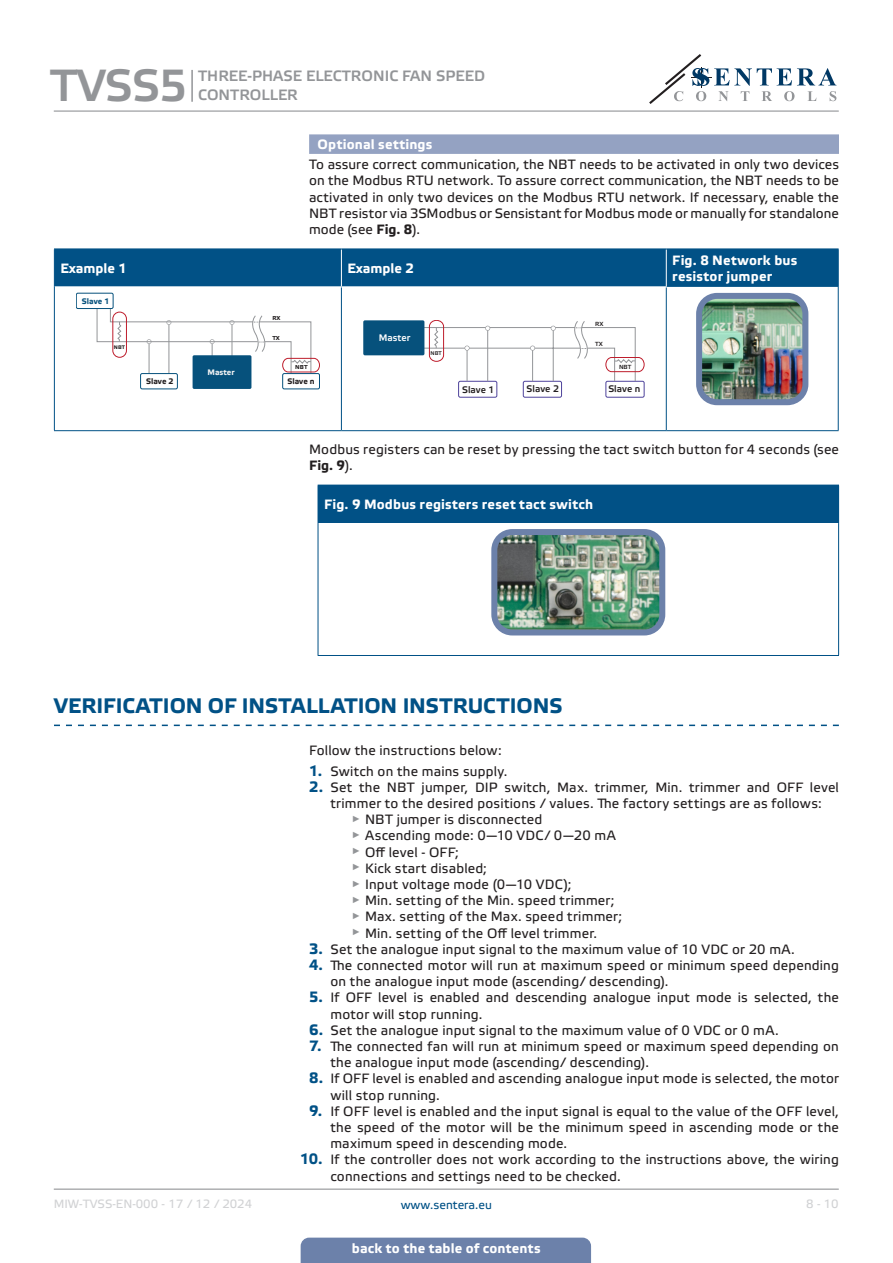
<style>
.page{position:relative;width:893px;height:1263px;background:#fff}
.page>*{position:absolute;margin:0;border:0;box-sizing:border-box;transform-origin:0 0}
.t1{font:45px "Etelka Medium Pro";letter-spacing:-.02em;color:#939598}
.t2{font:700 21px "Etelka Text Pro";color:#015186}
.t3{font:15px/19.5px "Etelka Medium Pro";color:#939598}
.body{font:13.5px/16.2px "Etelka Text Pro";letter-spacing:.015em;color:#231f20}
.table_text{font:700 13.5px/16.2px "Etelka Text Pro";letter-spacing:.015em;color:#fff}
.Numbering{font:13.5px "Etelka Text Pro";letter-spacing:.015em;color:#231f20}
.Number-roman{font:700 13.5px "Etelka Text Pro";letter-spacing:.015em;color:#fff}
.head-table{font:700 13.5px "Etelka Text Pro";color:#fff}
.t4{font:12px "Etelka Text Pro";color:#d1d2d4}
.t5{font:12px "Etelka Text Pro";color:#015186}
.t6{font:9.45px "Etelka Medium Pro";color:#231f20}
.t7{font:9.45px "Etelka Medium Pro";color:#fff}
.t8{font:700 7.95px "Etelka Text Pro";color:#231f20}
.t9{font:700 7.95px "Etelka Text Pro";color:#f2f3f4}
.t10{font:700 7.95px "Etelka Text Pro";color:#06517c}
.t11{font:6px "Etelka Medium Pro";color:#231f20}
.t12{font:700 5.7px "Etelka Text Pro";color:#231f20}
.t13{font:5.4px "Etelka Medium Pro";color:#231f20}
.t14{font:700 5.1px "Etelka Text Pro";color:#231f20}
.s1{font-weight:700}
.s2{font-weight:700;font-size:15px;color:#015186}
</style>
<div class="page">
<hr style="left:54px;top:111px;width:785px;height:1px;background:#939598">
<hr style="left:54px;top:1188px;width:785px;height:2px;background:#939598">
<svg style="left:649px;top:54px;width:187px;height:50px"></svg>
<div style="left:301px;top:1237px;width:290px;height:26px;background:#6c81aa"></div>
<hr style="left:191px;top:70px;width:2px;height:32px;background:#939598">
<div style="left:309px;top:134px;width:530px;height:20px;background:#94a2c2"></div>
<svg style="left:54px;top:725px;width:785px;height:1px"></svg>
<div style="left:55px;top:250px;width:783px;height:37px;background:#015186"></div>
<hr style="left:341px;top:249px;width:1px;height:37px;background:#fff">
<hr style="left:666px;top:249px;width:1px;height:37px;background:#fff">
<hr style="left:54px;top:249px;width:1px;height:38px;background:#015186">
<hr style="left:54px;top:249px;width:287px;height:1px;background:#015186">
<hr style="left:341px;top:249px;width:325px;height:1px;background:#015186">
<hr style="left:55px;top:286px;width:286px;height:1px;background:#fff">
<hr style="left:341px;top:286px;width:326px;height:1px;background:#fff">
<hr style="left:666px;top:249px;width:173px;height:1px;background:#015186">
<hr style="left:838px;top:249px;width:1px;height:38px;background:#015186">
<hr style="left:54px;top:287px;width:1px;height:143px;background:#015186">
<hr style="left:54px;top:430px;width:287px;height:1px;background:#015186">
<hr style="left:341px;top:287px;width:1px;height:143px;background:#015186">
<hr style="left:341px;top:430px;width:325px;height:1px;background:#015186">
<hr style="left:666px;top:287px;width:1px;height:143px;background:#015186">
<hr style="left:838px;top:287px;width:1px;height:143px;background:#015186">
<hr style="left:666px;top:430px;width:173px;height:1px;background:#015186">
<div style="left:140px;top:373px;width:38px;height:16px;border:1px solid #06517c;border-radius:2px"></div>
<div style="left:282px;top:373px;width:38px;height:16px;border:1px solid #06517c;border-radius:2px"></div>
<div style="left:193px;top:355px;width:58px;height:34px;background:#06517c;border-radius:2px"></div>
<svg style="left:96px;top:296px;width:224px;height:80px"></svg>
<div style="left:76px;top:293px;width:37px;height:15px;background:#fff;border-radius:2px"></div>
<div style="left:76px;top:293px;width:37px;height:16px;border:1px solid #06517c;border-radius:2px"></div>
<div style="left:523px;top:381px;width:39px;height:16px;border:1px solid #4e439b;border-radius:2px"></div>
<hr style="left:413px;top:348px;width:167px;height:1px;background:#939598">
<hr style="left:419px;top:327px;width:156px;height:1px;background:#939598">
<div style="left:458px;top:381px;width:39px;height:16px;border:1px solid #4e439b;border-radius:2px"></div>
<div style="left:606px;top:381px;width:38px;height:16px;border:1px solid #4e439b;border-radius:2px"></div>
<div style="left:363px;top:320px;width:61px;height:35px;background:#06517c;border-radius:2px"></div>
<svg style="left:429px;top:320px;width:215px;height:62px"></svg>
<img style="left:703px;top:300px;width:98px;height:98px">
<div style="left:696px;top:293px;width:112px;height:112px;border:6px solid #6c81aa;border-radius:18px"></div>
<div style="left:318px;top:485px;width:521px;height:38px;background:#015186"></div>
<hr style="left:318px;top:523px;width:1px;height:132px;background:#015186">
<hr style="left:838px;top:523px;width:1px;height:132px;background:#015186">
<hr style="left:318px;top:655px;width:521px;height:1px;background:#015186">
<img style="left:498px;top:536px;width:160px;height:92px">
<div style="left:491px;top:529px;width:174px;height:106px;border:6px solid #6c81aa;border-radius:18px"></div>
<h1 class="t1" style="left:50px;top:61px;width:139px">TVSS5</h1>
<p class="t3" style="left:198px;top:67px;width:288px">THREE-PHASE ELECTRONIC FAN SPEED<br>CONTROLLER</p>
<p class="Number-roman" style="left:318px;top:137px;width:116px">Optional settings</p>
<p class="body" style="left:309px;top:157px;width:531px;text-align:justify">To assure correct communication, the NBT needs to be activated in only two devices on the Modbus RTU network. To assure correct communication, the NBT needs to be activated in only two devices on the Modbus RTU network. If necessary, enable the NBT resistor via 3SModbus or Sensistant for Modbus mode or manually for standalone mode (see <span class="s1">Fig. 8</span>).</p>
<p class="head-table" style="left:60px;top:261px;width:68px">Example 1</p>
<p class="head-table" style="left:347px;top:261px;width:68px">Example 2</p>
<p class="table_text" style="left:672px;top:253px;width:127px">Fig. 8 Network bus resistor jumper</p>
<p class="t12" style="left:272px;top:315px;width:10px">RX</p>
<p class="t12" style="left:272px;top:335px;width:9px">ТX</p>
<p class="t12" style="left:295px;top:364px;width:14px">NBT</p>
<p class="t10" style="left:82px;top:297px;width:29px">Slave 1</p>
<p class="t11" style="left:595px;top:320px;width:10px">RX</p>
<p class="t11" style="left:595px;top:341px;width:9px">ТX</p>
<p class="t7" style="left:379px;top:332px;width:33px">Master</p>
<p class="t14" style="left:114px;top:344px;width:13px">NBT</p>
<p class="t13" style="left:431px;top:351px;width:13px">NBT</p>
<p class="t11" style="left:619px;top:363px;width:14px">NBT</p>
<p class="t9" style="left:208px;top:367px;width:28px">Master</p>
<p class="t8" style="left:146px;top:377px;width:29px">Slave 2</p>
<p class="t8" style="left:287px;top:376px;width:29px">Slave n</p>
<p class="t6" style="left:462px;top:384px;width:34px">Slave 1</p>
<p class="t6" style="left:527px;top:384px;width:34px">Slave 2</p>
<p class="t6" style="left:608px;top:384px;width:33px">Slave n</p>
<p class="body" style="left:309px;top:442px;width:531px">Modbus registers can be reset by pressing the tact switch button for 4 seconds (see<br><span class="s1">Fig. 9</span>).</p>
<p class="table_text" style="left:324px;top:497px;width:271px">Fig. 9 Modbus registers reset tact switch</p>
<p class="t2" style="left:54px;top:694px;width:510px">VERIFICATION OF INSTALLATION INSTRUCTIONS</p>
<p class="Numbering" style="left:309px;top:743px;width:194px">Follow the instructions below:</p>
<p class="body" style="left:309px;top:763px;width:200px"><span class="s2">1.</span> Switch on the mains supply.</p>
<p class="body" style="left:309px;top:780px;width:531px;text-align:center"><span class="s2">2.</span> Set the NBT jumper, DIP switch, Max. trimmer, Min. trimmer and OFF level trimmer to the desired positions / values. The factory settings are as follows:</p>
<p class="body" style="left:352px;top:812px;width:192px"><sup>►</sup> NBT jumper is disconnected</p>
<p class="body" style="left:352px;top:828px;width:266px"><sup>►</sup> Ascending mode: 0—10 VDC/ 0—20 mA</p>
<p class="body" style="left:352px;top:844px;width:109px"><sup>►</sup> Off level - OFF;</p>
<p class="body" style="left:352px;top:861px;width:137px"><sup>►</sup> Kick start disabled;</p>
<p class="body" style="left:352px;top:877px;width:221px"><sup>►</sup> Input voltage mode (0—10 VDC);</p>
<p class="body" style="left:352px;top:893px;width:264px"><sup>►</sup> Min. setting of the Min. speed trimmer;</p>
<p class="body" style="left:352px;top:909px;width:272px"><sup>►</sup> Max. setting of the Max. speed trimmer;</p>
<p class="body" style="left:352px;top:925px;width:247px"><sup>►</sup> Min. setting of the Off level trimmer.</p>
<p class="body" style="left:309px;top:942px;width:487px"><span class="s2">3.</span> Set the analogue input signal to the maximum value of 10 VDC or 20 mA.</p>
<p class="body" style="left:330px;top:958px;width:510px;text-indent:-21px"><span class="s2">4.</span> The connected motor will run at maximum speed or minimum speed depending on the analogue input mode (ascending/ descending).</p>
<p class="body" style="left:330px;top:990px;width:510px;text-indent:-21px"><span class="s2">5.</span> If OFF level is enabled and descending analogue input mode is selected, the motor will stop running.</p>
<p class="body" style="left:309px;top:1023px;width:471px"><span class="s2">6.</span> Set the analogue input signal to the maximum value of 0 VDC or 0 mA.</p>
<p class="body" style="left:330px;top:1039px;width:510px;text-indent:-21px"><span class="s2">7.</span> The connected fan will run at minimum speed or maximum speed depending on the analogue input mode (ascending/ descending).</p>
<p class="body" style="left:330px;top:1071px;width:510px;text-indent:-21px"><span class="s2">8.</span> If OFF level is enabled and ascending analogue input mode is selected, the motor will stop running.</p>
<p class="body" style="left:330px;top:1104px;width:510px;text-align:justify;text-indent:-21px"><span class="s2">9.</span> If OFF level is enabled and the input signal is equal to the value of the OFF level, the speed of the motor will be the minimum speed in ascending mode or the maximum speed in descending mode.</p>
<p class="body" style="left:330px;top:1152px;width:510px;text-indent:-30px"><span class="s2">10.</span> If the controller does not work according to the instructions above, the wiring connections and settings need to be checked.</p>
<p class="t4" style="left:54px;top:1197px;width:200px">MIW-TVSS-EN-000 - 17 / 12 / 2024</p>
<p class="t5" style="left:401px;top:1198px;width:93px">www.sentera.eu</p>
<p class="t4" style="left:806px;top:1197px;width:34px">8 - 10</p>
<p class="table_text" style="left:352px;top:1240px;width:190px">back to the table of contents</p>
</div>
